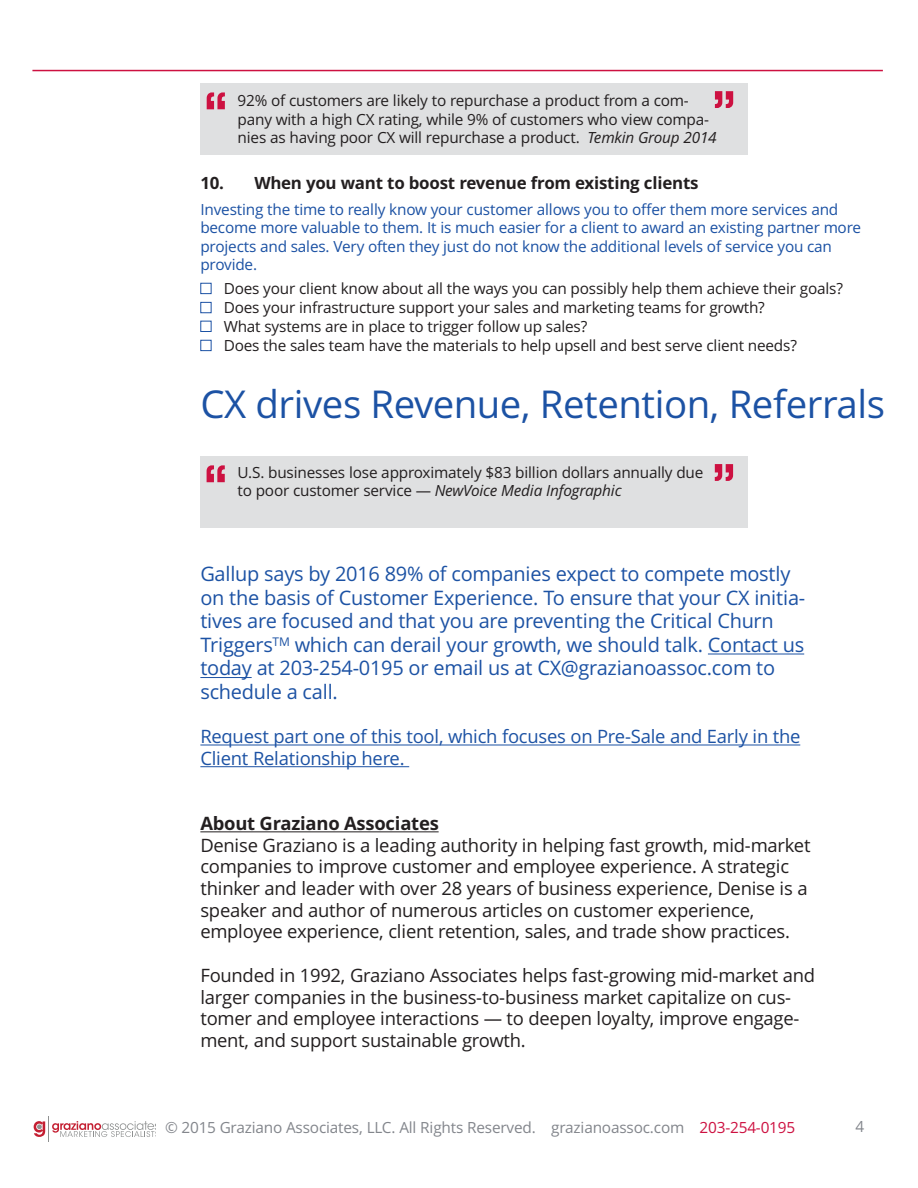
<style>
.page{position:relative;width:918px;height:1188px;background:#fff}
.page>*{position:absolute;margin:0;border:0;box-sizing:border-box;transform-origin:0 0}
.t1{font:54px "Lubalin Demi";color:#cd1141}
.t2{font:37.5px "Open Sans";letter-spacing:-.015em;color:#1c52a4}
.t3{font:19.5px/23.5px "Open Sans";letter-spacing:-.015em;color:#1c52a4}
.t4{font:18px/21.8px "Open Sans";letter-spacing:-.015em;color:#231f20}
.t5{font:18px/21.8px "Open Sans";letter-spacing:-.015em;color:#1c52a4}
.t6{font:700 18px "Open Sans";letter-spacing:-.015em;color:#231f20}
.t7{font:700 16.5px "Open Sans";letter-spacing:-.015em;color:#231f20}
.t8{font:15px/18.1px "Open Sans";letter-spacing:-.015em;color:#231f20}
.t9{font:15px/18.1px "Open Sans";letter-spacing:-.015em;color:#1c52a4}
.t10{font:15px "Open Sans";letter-spacing:-.015em;color:#83868c}
.s1{font-style:italic}
.s2{color:#fff}
.s3{color:#cd1141}
</style>
<div class="page">
<svg style="left:34px;top:1117px;width:122px;height:25px"></svg>
<hr style="left:32px;top:70px;width:851px;height:1px;background:#cd1141">
<div style="left:200px;top:83px;width:548px;height:72px;background:#dfe0e1"></div>
<div style="left:200px;top:456px;width:548px;height:72px;background:#dfe0e1"></div>
<hr style="left:708px;top:654px;width:96px;height:1px;background:#1c52a4">
<hr style="left:200px;top:677px;width:52px;height:1px;background:#1c52a4">
<hr style="left:200px;top:745px;width:600px;height:1px;background:#1c52a4">
<hr style="left:200px;top:766px;width:209px;height:1px;background:#1c52a4">
<hr style="left:200px;top:831px;width:239px;height:1px;background:#231f20">
<h1 class="t1" style="left:205px;top:84px;width:23px">“</h1>
<h1 class="t1" style="left:714px;top:83px;width:23px">”</h1>
<p class="t8" style="left:238px;top:92px;width:473px">92% of customers are likely to repurchase a product from a com&shy;pany with a high CX rating, while 9% of customers who view compa-</p>
<p class="t8" style="left:238px;top:128px;width:481px">nies as having poor CX will repurchase a product. <span class="s1">Temkin Group 2014</span></p>
<p class="t7" style="left:200px;top:173px;width:500px">10. When you want to boost revenue from existing clients</p>
<p class="t9" style="left:200px;top:201px;width:662px">Investing the time to really know your customer allows you to offer them more services and become more valuable to them. It is much easier for a client to award an existing partner more projects and sales. Very often they just do not know the additional levels of service you can provide.</p>
<p class="t8" style="left:200px;top:280px;width:644px"><span class="s2">■</span> Does your client know about all the ways you can possibly help them achieve their goals?</p>
<p class="t8" style="left:200px;top:298px;width:566px"><span class="s2">■</span> Does your infrastructure support your sales and marketing teams for growth?</p>
<p class="t8" style="left:200px;top:317px;width:389px"><span class="s2">■</span> What systems are in place to trigger follow up sales?</p>
<p class="t8" style="left:200px;top:336px;width:598px"><span class="s2">■</span> Does the sales team have the materials to help upsell and best serve client needs?</p>
<h2 class="t2" style="left:200px;top:383px;width:686px">CX drives Revenue, Retention, Referrals</h2>
<h1 class="t1" style="left:205px;top:457px;width:23px">“</h1>
<h1 class="t1" style="left:713px;top:456px;width:23px">”</h1>
<p class="t8" style="left:238px;top:464px;width:467px">U.S. businesses lose approximately $83 billion dollars annually due to poor customer service — <span class="s1">NewVoice Media Infographic</span></p>
<p class="t3" style="left:200px;top:563px;width:606px">Gallup says by 2016 89% of companies expect to compete mostly on the basis of Customer Experience. To ensure that your CX initia&shy;tives are focused and that you are preventing the Critical Churn Triggers<sup>TM</sup> which can derail your growth, we should talk. Contact us today at 203-254-0195 or email us at CX@grazianoassoc.com to schedule a call.</p>
<p class="t5" style="left:200px;top:726px;width:602px">Request part one of this tool, which focuses on Pre-Sale and Early in the<br>Client Relationship here.</p>
<p class="t6" style="left:200px;top:813px;width:240px">About Graziano Associates</p>
<p class="t4" style="left:200px;top:834px;width:612px">Denise Graziano is a leading authority in helping fast growth, mid-market companies to improve customer and employee experience. A strategic thinker and leader with over 28 years of business experience, Denise is a speaker and author of numerous articles on customer experience, employee experience, client retention, sales, and trade show practices.</p>
<p class="t4" style="left:200px;top:965px;width:616px">Founded in 1992, Graziano Associates helps fast-growing mid-market and larger companies in the business-to-business market capitalize on cus&shy;tomer and employee interactions — to deepen loyalty, improve engage&shy;ment, and support sustainable growth.</p>
<p class="t10" style="left:165px;top:1120px;width:632px">© 2015 Graziano Associates, LLC. All Rights Reserved. grazianoassoc.com <span class="s3">203-254-0195</span></p>
<p class="t10" style="left:855px;top:1118px;width:10px">4</p>
</div>
